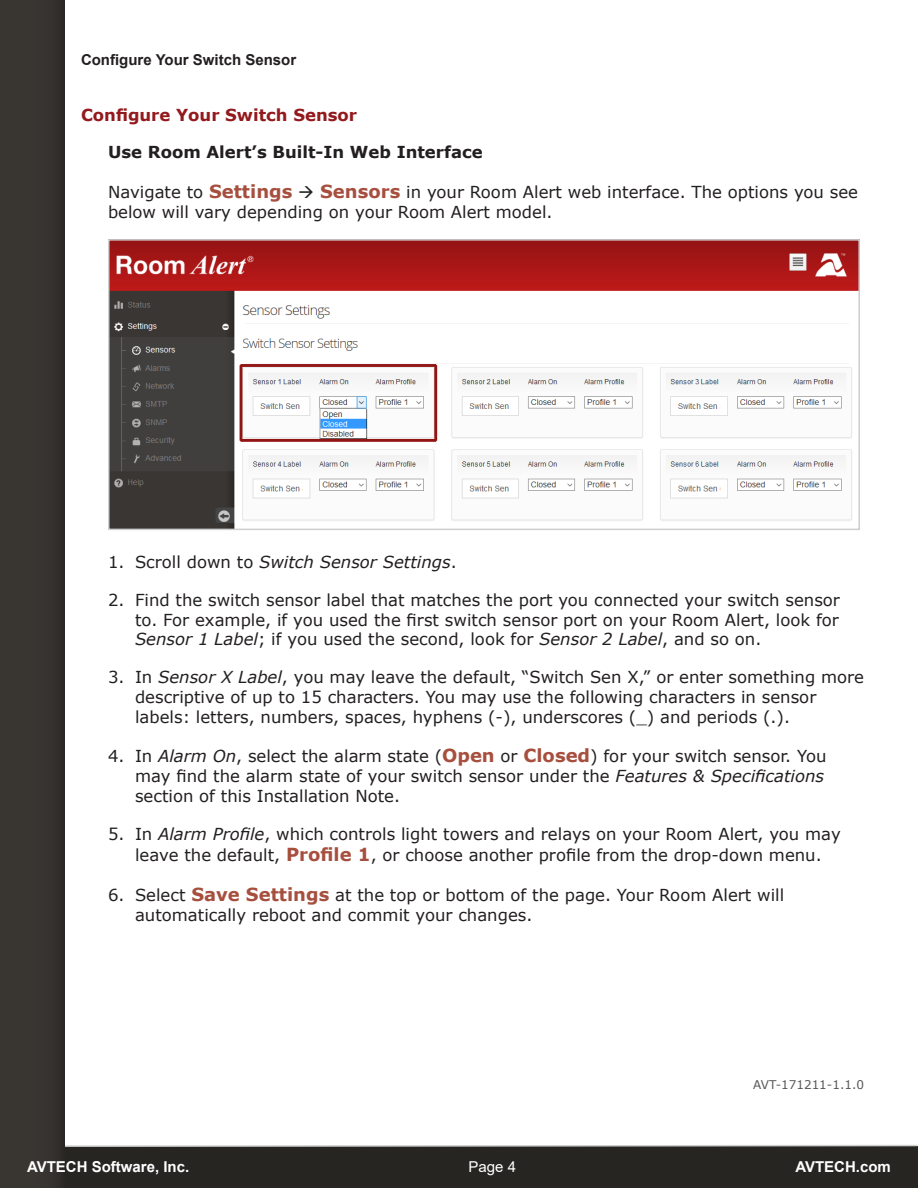
<style>
.page{position:relative;width:918px;height:1188px;background:#fff}
.page>*{position:absolute;margin:0;border:0;box-sizing:border-box;transform-origin:0 0}
.Body_Para_Indent{font:16.5px/19.8px "Verdana";color:#231f20}
.t1{font:italic 16.5px "Verdana";color:#231f20}
.H2_Black_Indent{font:700 16.5px "Verdana";color:#231f20}
.H1_Red{font:700 16.5px "Verdana";color:#93191d}
.t2{font:700 15px "Arial";color:#fff}
.t3{font:700 15px "Arial";color:#231f20}
.t4{font:15px "Arial";color:#fff}
.t5{font:12px "Verdana";color:#57585a}
.s1{font-weight:700;font-size:18px;color:#a74f3e}
.s2{font-style:normal}
.s3{font-style:italic}
</style>
<div class="page">
<div style="left:0;top:1146px;width:918px;height:42px;background:#272522"></div>
<svg style="left:65px;top:1144px;width:853px;height:3px"></svg>
<div style="left:0;top:0;width:65px;height:1188px;background:#393632"></div>
<img style="left:111px;top:242px;width:746px;height:285px">
<div style="left:108px;top:239px;width:752px;height:291px;border:2px solid #cdcece"></div>
<p class="t3" style="left:81px;top:49px;width:217px">Configure Your Switch Sensor</p>
<p class="H1_Red" style="left:81px;top:103px;width:278px">Configure Your Switch Sensor</p>
<p class="H2_Black_Indent" style="left:108px;top:141px;width:376px">Use Room Alert’s Built-In Web Interface</p>
<p class="Body_Para_Indent" style="left:108px;top:182px;width:752px">Navigate to <span class="s1">Settings</span> → <span class="s1">Sensors</span> in your Room Alert web interface. The options you see below will vary depending on your Room Alert model.</p>
<p class="t1" style="left:108px;top:551px;width:350px"><span class="s2">1. Scroll down to</span> Switch Sensor Settings<span class="s2">.</span></p>
<p class="Body_Para_Indent" style="left:135px;top:590px;width:706px;text-align:justify;text-indent:-27px">2. Find the switch sensor label that matches the port you connected your switch sensor to. For example, if you used the first switch sensor port on your Room Alert, look for <span class="s3">Sensor 1 Label</span>; if you used the second, look for <span class="s3">Sensor 2 Label</span>, and so on.</p>
<p class="Body_Para_Indent" style="left:135px;top:667px;width:731px;text-indent:-27px">3. In <span class="s3">Sensor X Label</span>, you may leave the default, “Switch Sen X,” or enter something more descriptive of up to 15 characters. You may use the following characters in sensor labels: letters, numbers, spaces, hyphens (-), underscores (_) and periods (.).</p>
<p class="Body_Para_Indent" style="left:135px;top:746px;width:693px;text-indent:-27px">4. In <span class="s3">Alarm On</span>, select the alarm state (<span class="s1">Open</span> or <span class="s1">Closed</span>) for your switch sensor. You may find the alarm state of your switch sensor under the <span class="s3">Features &amp; Specifications </span>section of this Installation Note.</p>
<p class="Body_Para_Indent" style="left:108px;top:823px;width:734px;line-height:21.6px;text-align:center">5. In <span class="s3">Alarm Profile</span>, which controls light towers and relays on your Room Alert, you may leave the default, <span class="s1">Profile 1</span>, or choose another profile from the drop-down menu.</p>
<p class="Body_Para_Indent" style="left:135px;top:885px;width:651px;text-indent:-27px">6. Select <span class="s1">Save Settings</span> at the top or bottom of the page. Your Room Alert will automatically reboot and commit your changes.</p>
<p class="t5" style="left:753px;top:1077px;width:112px">AVT-171211-1.1.0</p>
<p class="t2" style="left:27px;top:1156px;width:164px">AVTECH Software, Inc.</p>
<p class="t4" style="left:469px;top:1156px;width:49px">Page 4</p>
<p class="t2" style="left:795px;top:1156px;width:97px">AVTECH.com</p>
</div>
